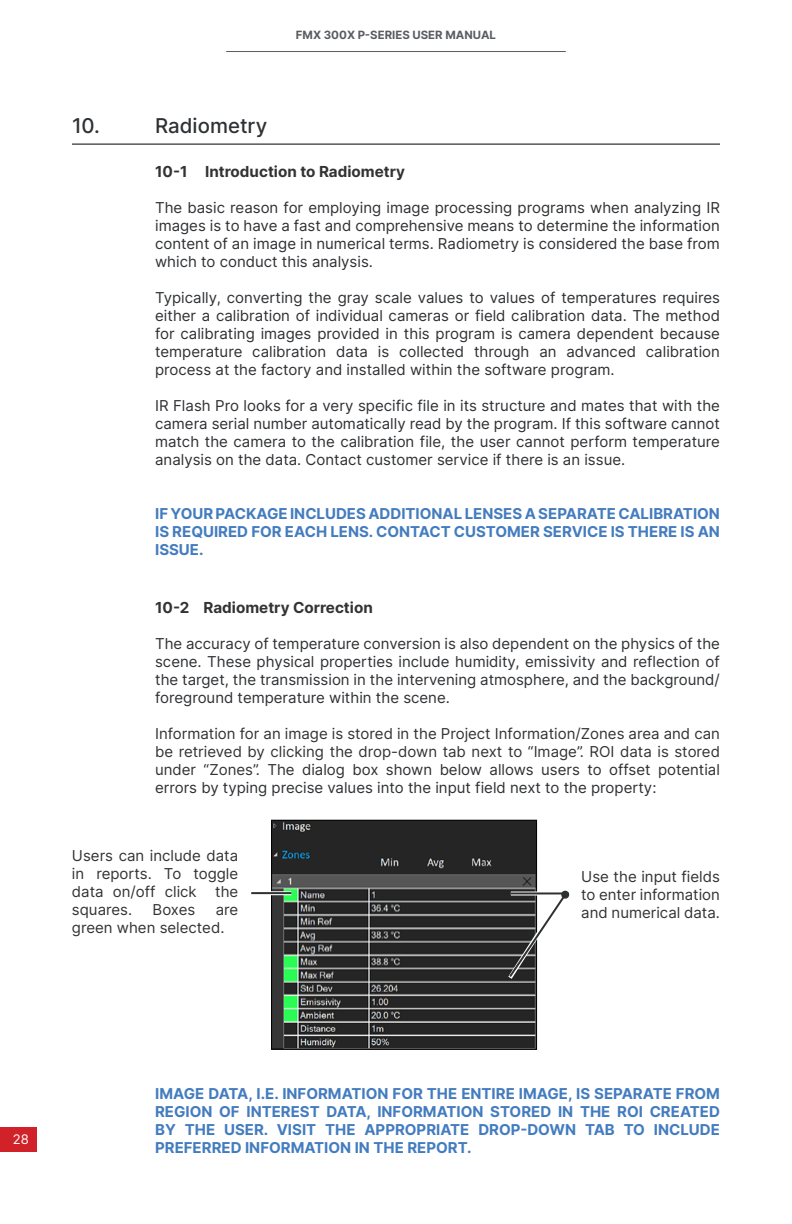
<style>
.page{position:relative;width:792px;height:1224px;background:#fff}
.page>*{position:absolute;margin:0;border:0;box-sizing:border-box;transform-origin:0 0}
.t1{font:500 20.4px "Inter";color:#2e3133}
.t2{font:700 15.2px "Inter";color:#333}
.t3{font:15px/18px "Inter";color:#2e3033;text-align:justify}
.t4{font:15px/18px "Inter";color:#333;text-align:justify}
.t5{font:700 15px/18px "Inter";color:#437cbf;text-align:justify}
.t6{font:13.2px "Inter";color:#fff}
.t7{font:700 11.4px "Inter";color:#595c61}
.s1{color:#2e3033}
</style>
<div class="page">
<hr style="left:226px;top:51px;width:340px;height:1px;background:#595c61">
<div style="left:0;top:1127px;width:37px;height:25px;background:#d12129"></div>
<img style="left:273px;top:822px;width:262px;height:225px">
<div style="left:271px;top:820px;width:266px;height:229px;border:1px solid #000"></div>
<svg style="left:251px;top:891px;width:40px;height:4px"></svg>
<svg style="left:504px;top:887px;width:66px;height:96px"></svg>
<hr style="left:511px;top:892px;width:57px;height:2px;background:#2e3133">
<hr style="left:251px;top:892px;width:40px;height:2px;background:#2e3133">
<hr style="left:72px;top:144px;width:648px;height:1px;background:#000">
<p class="t7" style="left:296px;top:27px;width:202px">FMX 300X P-SERIES USER MANUAL</p>
<h1 class="t1" style="left:72px;top:111px;width:30px">10.</h1>
<h1 class="t1" style="left:155px;top:111px;width:114px">Radiometry</h1>
<p class="t2" style="left:155px;top:160px;width:252px">10-1 Introduction to Radiometry</p>
<p class="t3" style="left:155px;top:198px;width:566px">The basic reason for employing image processing programs when analyzing IR images is to have a fast and comprehensive means to determine the information content of an image in numerical terms. Radiometry is considered the base from which to conduct this analysis.</p>
<p class="t3" style="left:155px;top:288px;width:566px">Typically, converting the gray scale values to values of temperatures requires either a calibration of individual cameras or field calibration data. The method for calibrating images provided in this program is camera dependent because temperature calibration data is collected through an advanced calibration process at the factory and installed within the software program.</p>
<p class="t3" style="left:155px;top:396px;width:566px">IR Flash Pro looks for a very specific file in its structure and mates that with the camera serial number automatically read by the program. If this software cannot match the camera to the calibration file, the user cannot perform temperature analysis on the data. Contact customer service if there is an issue.</p>
<p class="t5" style="left:155px;top:504px;width:566px">IF YOUR PACKAGE INCLUDES ADDITIONAL LENSES A SEPARATE CALIBRATION IS REQUIRED FOR EACH LENS. CONTACT CUSTOMER SERVICE IS THERE IS AN ISSUE.</p>
<p class="t2" style="left:155px;top:596px;width:219px">10-2 Radiometry Correction</p>
<p class="t3" style="left:155px;top:634px;width:566px">The accuracy of temperature conversion is also dependent on the physics of the scene. These physical properties include humidity, emissivity and reflection of the target, the transmission in the intervening atmosphere, and the background/ foreground temperature within the scene.</p>
<p class="t4" style="left:155px;top:724px;width:566px">Information for an image is stored in the Project Information/Zones area and can be retrieved by clicking the drop-down tab next to “Image”. ROI data is stored under “Zones”. <span class="s1">The dialog box shown below allows users to offset potential errors by typing precise values into the input field next to the property:</span></p>
<p class="t4" style="left:72px;top:846px;width:168px">Users can include data in reports. To toggle data on/off click the squares.</p>
<p class="t4" style="left:153px;top:900px;width:44px">Boxes</p>
<p class="t4" style="left:72px;top:900px;width:168px;text-indent:144px">are green when selected.</p>
<p class="t4" style="left:581px;top:867px;width:140px">Use the input fields to enter information and numerical data.</p>
<p class="t6" style="left:13px;top:1130px;width:18px">28</p>
<p class="t5" style="left:155px;top:1084px;width:566px">IMAGE DATA, I.E. INFORMATION FOR THE ENTIRE IMAGE, IS SEPARATE FROM REGION OF INTEREST DATA, INFORMATION STORED IN THE ROI CREATED BY THE USER. VISIT THE APPROPRIATE DROP-DOWN TAB TO INCLUDE PREFERRED INFORMATION IN THE REPORT.</p>
</div>
